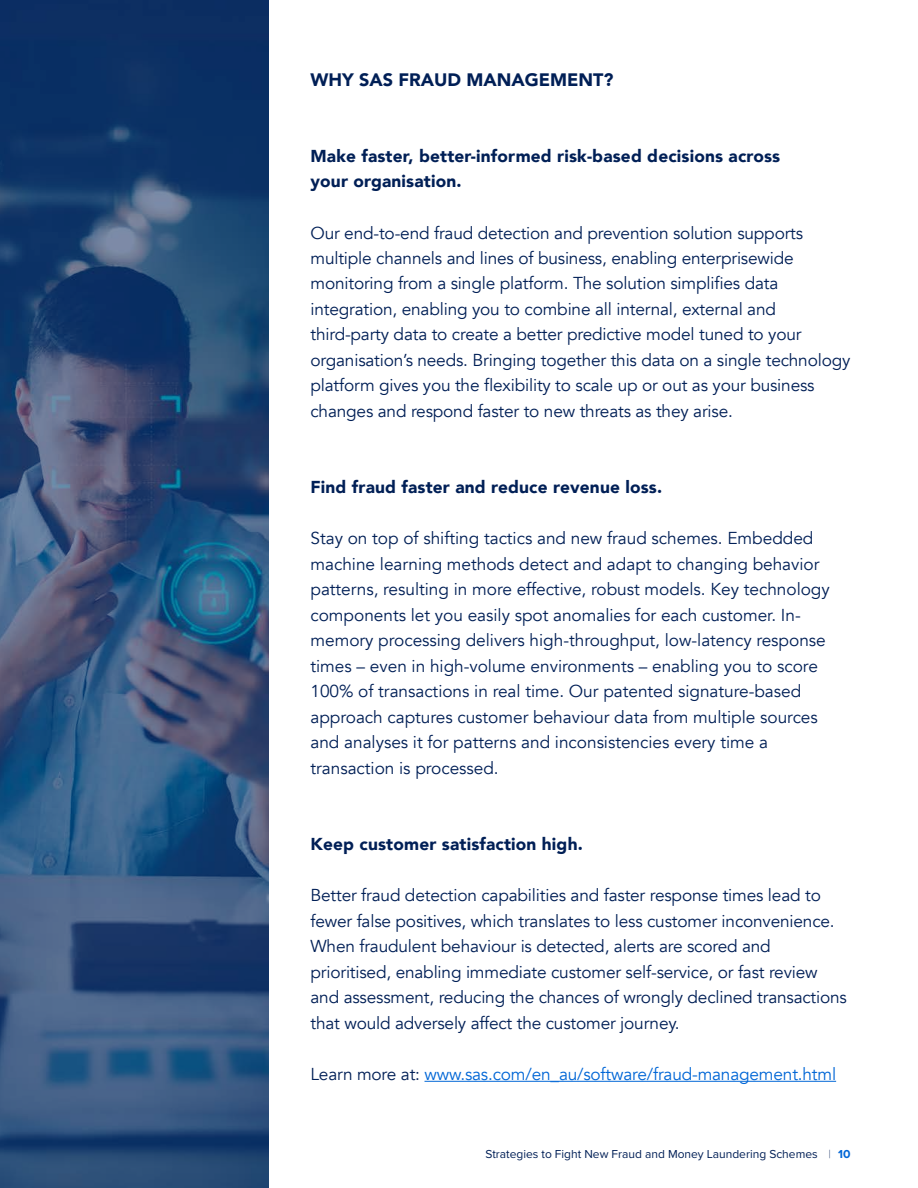
<style>
.page{position:relative;width:918px;height:1188px;background:#fff}
.page>*{position:absolute;margin:0;border:0;box-sizing:border-box;transform-origin:0 0}
.t1{font:900 18px "Avenir";color:#001f56}
.t2{font:17.25px/25.5px "Avenir";letter-spacing:-.01em;color:#001f56}
.t3{font:900 17.25px/25.5px "Avenir";letter-spacing:.01em;color:#001f56}
.t4{font:17.25px "Avenir";letter-spacing:-.01em;color:#0066d6}
.t5{font:12px "Proxima Nova";color:#001f56}
.s1{color:#001f56}
.s2{font-family:"Proxima Nova T";font-weight:100}
.s3{font-weight:700;color:#0066d6}
</style>
<div class="page">
<img style="left:0;top:0;width:269px;height:1188px">
<hr style="left:425px;top:1081px;width:411px;height:1px;background:#0066d6">
<p class="t1" style="left:310px;top:64px;width:305px">WHY SAS FRAUD MANAGEMENT?</p>
<p class="t3" style="left:310px;top:143px;width:471px">Make faster, better-informed risk-based decisions across your organisation.</p>
<p class="t2" style="left:310px;top:220px;width:542px">Our end-to-end fraud detection and prevention solution supports multiple channels and lines of business, enabling enterprisewide monitoring from a single platform. The solution simplifies data integration, enabling you to combine all internal, external and third-party data to create a better predictive model tuned to your organisation’s needs. Bringing together this data on a single technology platform gives you the flexibility to scale up or out as your business changes and respond faster to new threats as they arise.</p>
<p class="t3" style="left:310px;top:474px;width:353px">Find fraud faster and reduce revenue loss.</p>
<p class="t2" style="left:310px;top:526px;width:521px">Stay on top of shifting tactics and new fraud schemes. Embedded machine learning methods detect and adapt to changing behavior patterns, resulting in more effective, robust models. Key technology components let you easily spot anomalies for each customer. In&shy;memory processing delivers high-throughput, low-latency response times – even in high-volume environments – enabling you to score 100% of transactions in real time. Our patented signature-based approach captures customer behaviour data from multiple sources and analyses it for patterns and inconsistencies every time a transaction is processed.</p>
<p class="t3" style="left:310px;top:831px;width:274px">Keep customer satisfaction high.</p>
<p class="t2" style="left:310px;top:883px;width:538px">Better fraud detection capabilities and faster response times lead to fewer false positives, which translates to less customer inconvenience.<br>When fraudulent behaviour is detected, alerts are scored and prioritised, enabling immediate customer self-service, or fast review and assessment, reducing the chances of wrongly declined transactions that would adversely affect the customer journey.</p>
<p class="t4" style="left:310px;top:1064px;width:527px"><span class="s1">Learn more at:</span> www.sas.com/en_au/software/fraud-management.html</p>
<p class="t5" style="left:486px;top:1145px;width:366px">Strategies to Fight New Fraud and Money Laundering Schemes <span class="s2">|</span> <span class="s3">10</span></p>
</div>
